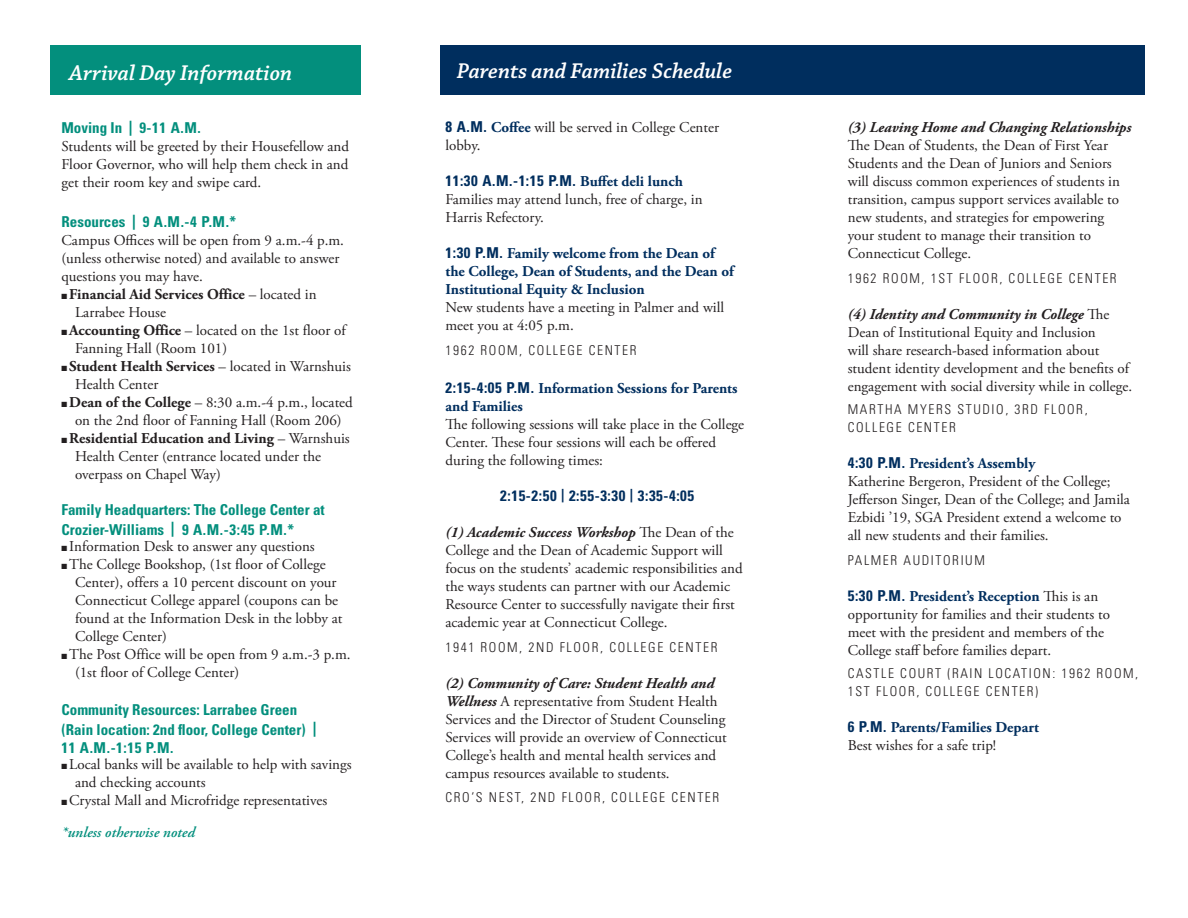
<style>
.page{position:relative;width:1188px;height:918px;background:#fff}
.page>*{position:absolute;margin:0;border:0;box-sizing:border-box;transform-origin:0 0}
.t1{font:italic 600 22.5px "Chaparral Pro";color:#fff}
.t2{font:15px/18px "Adobe Garamond Pro";color:#231f20}
.t3{font:700 15px/18px "Adobe Garamond Pro";color:#002e5e}
.t4{font:700 condensed 15px/19.8px "Univers LT Std";color:#038f7d}
.t5{font:700 condensed 15px "Univers LT Std";letter-spacing:.04em;color:#002e5e}
.t6{font:700 15px/18px "Adobe Garamond Pro";color:#231f20}
.t7{font:italic 600 15px "Adobe Garamond Pro";color:#038f7d}
.t8{font:300 condensed 13.5px/18px "Univers LT Std";letter-spacing:.12em;color:#231f20}
.s1{font-weight:400}
.s2{font-weight:700}
.s3{font-family:"Univers LT Std";font-weight:700;font-stretch:condensed;color:#002e5e}
.s4{font-weight:700;color:#002e5e}
.s5{font-family:"Adobe Garamond Pro";font-stretch:normal}
.s6{font-family:"Univers LT Std";font-stretch:condensed}
.s7{font-size:13.5px}
.s8{font-weight:700;font-style:italic}
</style>
<div class="page">
<div style="left:441px;top:45px;width:704px;height:49px;background:#002e5e"></div>
<div style="left:50px;top:45px;width:311px;height:50px;background:#038f7d"></div>
<p class="t1" style="left:69px;top:60px;width:225px">Arrival Day Information</p>
<p class="t1" style="left:457px;top:58px;width:277px">Parents and Families Schedule</p>
<p class="t4" style="left:62px;top:118px;width:141px">Moving In | 9-11 A.M.</p>
<p class="t2" style="left:62px;top:138px;width:289px;text-align:justify">Students will be greeted by their Housefellow and Floor Governor, who will help them check in and get their room key and swipe card.</p>
<p class="t4" style="left:62px;top:212px;width:176px">Resources | 9 A.M.-4 P.M.*</p>
<p class="t2" style="left:62px;top:232px;width:284px">Campus Offices will be open from 9 a.m.-4 p.m. (unless otherwise noted) and available to answer questions you may have.</p>
<p class="t6" style="left:75px;top:286px;width:243px;text-indent:-14px">■ Financial Aid Services Office <span class="s1">– located in<br>Larrabee House</span></p>
<p class="t2" style="left:75px;top:322px;width:272px;text-indent:-14px">■ <span class="s2">Accounting Office</span> – located on the 1st floor of<br>Fanning Hall (Room 101)</p>
<p class="t2" style="left:75px;top:358px;width:277px;text-indent:-14px">■ <span class="s2">Student Health Services</span> – located in Warnshuis<br>Health Center</p>
<p class="t2" style="left:62px;top:394px;width:293px;text-align:center">■ <span class="s2">Dean of the College</span> – 8:30 a.m.-4 p.m., located on the 2nd floor of Fanning Hall (Room 206)</p>
<p class="t2" style="left:75px;top:430px;width:276px;text-indent:-14px">■ <span class="s2">Residential Education and Living</span> – Warnshuis<br>Health Center (entrance located under the overpass on Chapel Way)</p>
<p class="t4" style="left:62px;top:500px;width:265px">Family Headquarters: The College Center at<br>Crozier-Williams | 9 A.M.-3:45 P.M.*</p>
<p class="t2" style="left:62px;top:538px;width:255px">■ Information Desk to answer any questions</p>
<p class="t2" style="left:75px;top:556px;width:269px;text-indent:-14px">■ The College Bookshop, (1st floor of College Center), offers a 10 percent discount on your Connecticut College apparel (coupons can be found at the Information Desk in the lobby at College Center)</p>
<p class="t2" style="left:75px;top:646px;width:277px;text-indent:-14px">■ The Post Office will be open from 9 a.m.-3 p.m. (1st floor of College Center)</p>
<p class="t4" style="left:62px;top:700px;width:237px">Community Resources: Larrabee Green</p>
<p class="t4" style="left:62px;top:719px;width:257px">(Rain location: 2nd floor, College Center) |</p>
<p class="t4" style="left:62px;top:737px;width:114px">11 A.M.-1:15 P.M.</p>
<p class="t2" style="left:75px;top:756px;width:278px;text-indent:-14px">■ Local banks will be available to help with savings and checking accounts</p>
<p class="t2" style="left:62px;top:792px;width:267px">■ Crystal Mall and Microfridge representatives</p>
<p class="t7" style="left:62px;top:823px;width:135px">*unless otherwise noted</p>
<p class="t2" style="left:446px;top:119px;width:275px"><span class="s3">8 A.M.</span> <span class="s4">Coffee</span> will be served in College Center lobby.</p>
<p class="t5" style="left:446px;top:172px;width:239px">11:30 A.M.-1:15 P.M. <span class="s5">Buffet deli lunch</span></p>
<p class="t2" style="left:446px;top:191px;width:259px">Families may attend lunch, free of charge, in<br>Harris Refectory.</p>
<p class="t3" style="left:446px;top:245px;width:290px"><span class="s6">1:30 P.M.</span> Family welcome from the Dean of the College, Dean of Students, and the Dean of<br>Institutional Equity &amp; Inclusion</p>
<p class="t2" style="left:446px;top:299px;width:280px">New students have a meeting in Palmer and will meet you at 4:05 p.m.</p>
<p class="t8" style="left:446px;top:341px;width:193px">1962 ROOM, COLLEGE CENTER</p>
<p class="t3" style="left:446px;top:379px;width:293px"><span class="s6">2:15-4:05 P.M.</span> Information Sessions for Parents and Families</p>
<p class="t2" style="left:446px;top:416px;width:300px">The following sessions will take place in the College<br>Center. These four sessions will each be offered during the following times:</p>
<p class="t5" style="left:500px;top:486px;width:195px">2:15-2:50 <span class="s7">|</span> 2:55-3:30 <span class="s7">|</span> 3:35-4:05</p>
<p class="t2" style="left:446px;top:524px;width:299px"><span class="s8">(1) Academic Success Workshop</span> The Dean of the College and the Dean of Academic Support will focus on the students’ academic responsibilities and the ways students can partner with our Academic Resource Center to successfully navigate their first academic year at Connecticut College.</p>
<p class="t8" style="left:446px;top:638px;width:273px">1941 ROOM, 2ND FLOOR, COLLEGE CENTER</p>
<p class="t2" style="left:446px;top:674px;width:283px"><span class="s8">(2) Community of Care: Student Health and Wellness</span> A representative from Student Health Services and the Director of Student Counseling Services will provide an overview of Connecticut College’s health and mental health services and campus resources available to students.</p>
<p class="t8" style="left:446px;top:789px;width:275px">CRO’S NEST, 2ND FLOOR, COLLEGE CENTER</p>
<p class="t2" style="left:848px;top:119px;width:285px"><span class="s8">(3) Leaving Home and Changing Relationships </span>The Dean of Students, the Dean of First Year Students and the Dean of Juniors and Seniors will discuss common experiences of students in transition, campus support services available to new students, and strategies for empowering your student to manage their transition to Connecticut College.</p>
<p class="t8" style="left:848px;top:269px;width:270px">1962 ROOM, 1ST FLOOR, COLLEGE CENTER</p>
<p class="t2" style="left:848px;top:306px;width:286px"><span class="s8">(4) Identity and Community in College</span> The Dean of Institutional Equity and Inclusion<br>will share research-based information about student identity development and the benefits of engagement with social diversity while in college.</p>
<p class="t8" style="left:848px;top:400px;width:241px">MARTHA MYERS STUDIO, 3RD FLOOR,<br>COLLEGE CENTER</p>
<p class="t3" style="left:848px;top:455px;width:189px"><span class="s6">4:30 P.M.</span> President’s Assembly</p>
<p class="t2" style="left:848px;top:473px;width:284px">Katherine Bergeron, President of the College; Jefferson Singer, Dean of the College; and Jamila Ezbidi ’19, SGA President extend a welcome to all new students and their families.</p>
<p class="t8" style="left:848px;top:551px;width:139px">PALMER AUDITORIUM</p>
<p class="t2" style="left:848px;top:588px;width:264px"><span class="s3">5:30 P.M.</span> <span class="s4">President’s Reception</span> This is an opportunity for families and their students to meet with the president and members of the College staff before families depart.</p>
<p class="t8" style="left:848px;top:664px;width:292px">CASTLE COURT (RAIN LOCATION: 1962 ROOM,<br>1ST FLOOR, COLLEGE CENTER)</p>
<p class="t3" style="left:848px;top:718px;width:193px"><span class="s6">6 P.M.</span> Parents/Families Depart</p>
<p class="t2" style="left:848px;top:737px;width:150px">Best wishes for a safe trip!</p>
</div>
